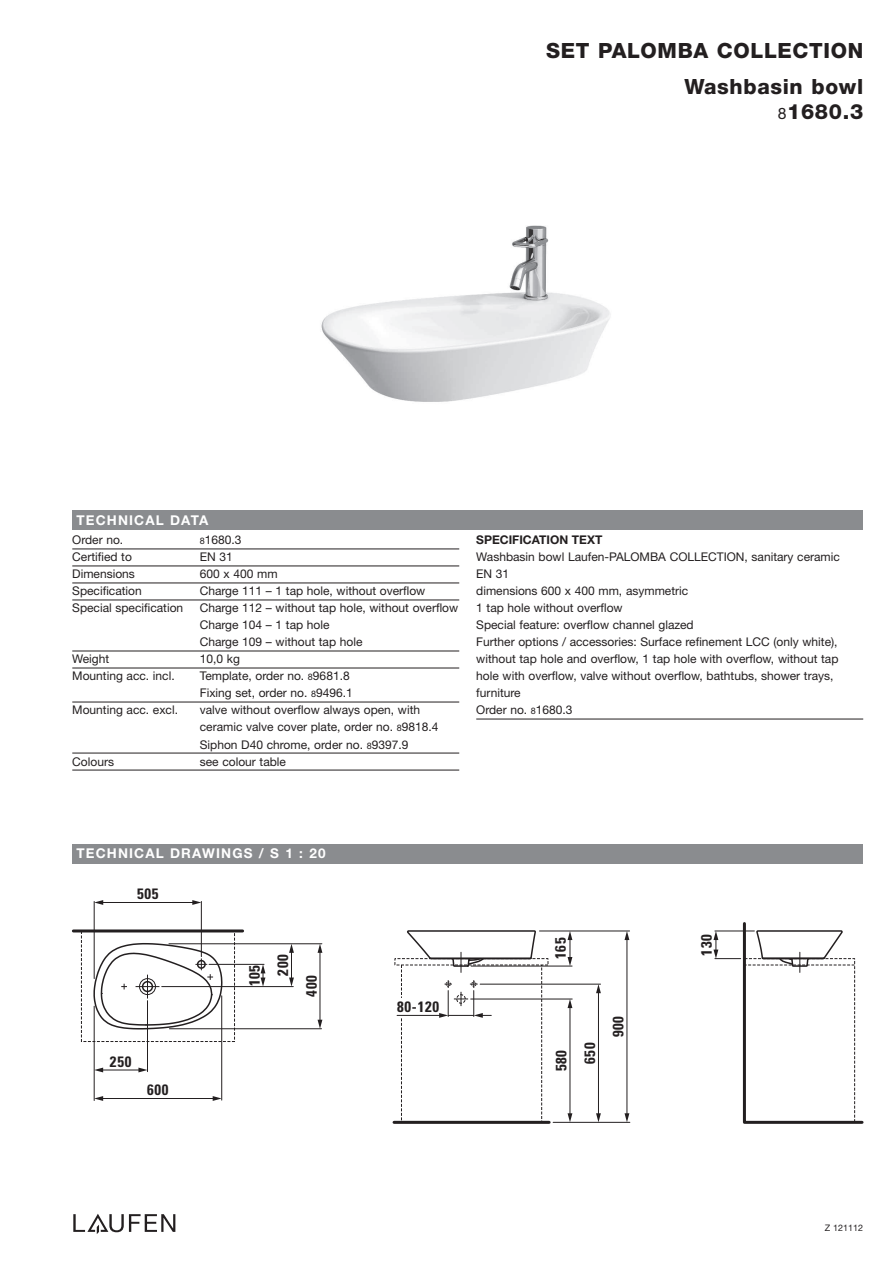
<style>
.page{position:relative;width:893px;height:1263px;background:#fff}
.page>*{position:absolute;margin:0;border:0;box-sizing:border-box;transform-origin:0 0}
.t1{font:800 21px/25.5px "Helvetica Neue";letter-spacing:.03em;color:#231f20;text-align:right}
.t2{font:700 condensed 15px/28.5px "Univers";letter-spacing:.05em;color:#231f20;text-align:center}
.t3{font:700 13.5px "Helvetica Neue";letter-spacing:.085em;color:#fff}
.t4{font:12px/17px "Helvetica Neue";color:#231f20}
.t5{font:700 12px "Helvetica Neue";color:#231f20}
.t6{font:9px "Helvetica Neue";color:#231f20}
.s1{font-weight:400;font-size:15.75px}
.s2{font-size:9px}
</style>
<div class="page">
<svg style="left:73px;top:1214px;width:102px;height:20px"></svg>
<div style="left:72px;top:844px;width:791px;height:19px;background:#8a8c8f"></div>
<div style="left:72px;top:510px;width:791px;height:19px;background:#8a8c8f"></div>
<img style="left:321px;top:225px;width:290px;height:177px">
<svg style="left:93px;top:942px;width:130px;height:88px"></svg>
<hr style="left:147px;top:1001px;width:1px;height:71px;background:#231f20">
<svg style="left:95px;top:1067px;width:8px;height:5px"></svg>
<svg style="left:138px;top:1067px;width:10px;height:5px"></svg>
<hr style="left:102px;top:1070px;width:37px;height:1px;background:#231f20">
<hr style="left:169px;top:943px;width:153px;height:1px;background:#231f20">
<hr style="left:169px;top:1028px;width:152px;height:1px;background:#231f20">
<svg style="left:318px;top:944px;width:4px;height:9px"></svg>
<svg style="left:318px;top:1020px;width:4px;height:9px"></svg>
<hr style="left:320px;top:952px;width:1px;height:68px;background:#231f20">
<hr style="left:162px;top:986px;width:131px;height:1px;background:#231f20">
<svg style="left:289px;top:944px;width:5px;height:42px"></svg>
<svg style="left:261px;top:964px;width:4px;height:22px"></svg>
<hr style="left:394px;top:1121px;width:155px;height:3px;background:#231f20">
<svg style="left:568px;top:932px;width:4px;height:26px"></svg>
<hr style="left:221px;top:996px;width:1px;height:104px;background:#231f20">
<svg style="left:94px;top:1096px;width:9px;height:5px"></svg>
<svg style="left:213px;top:1096px;width:9px;height:5px"></svg>
<hr style="left:102px;top:1098px;width:111px;height:1px;background:#231f20">
<hr style="left:94px;top:1006px;width:1px;height:94px;background:#231f20">
<hr style="left:73px;top:929px;width:170px;height:3px;background:#231f20">
<svg style="left:394px;top:958px;width:237px;height:165px"></svg>
<div style="left:81px;top:930px;width:154px;height:112px;border:1px dashed #231f20"></div>
<hr style="left:397px;top:1015px;width:43px;height:1px;background:#231f20">
<hr style="left:553px;top:1122px;width:77px;height:1px;background:#231f20">
<svg style="left:624px;top:1113px;width:5px;height:9px"></svg>
<svg style="left:624px;top:932px;width:5px;height:8px"></svg>
<hr style="left:627px;top:939px;width:1px;height:175px;background:#231f20">
<hr style="left:539px;top:931px;width:91px;height:1px;background:#231f20">
<hr style="left:480px;top:984px;width:120px;height:1px;background:#231f20">
<svg style="left:596px;top:984px;width:5px;height:9px"></svg>
<svg style="left:596px;top:1113px;width:5px;height:9px"></svg>
<hr style="left:598px;top:992px;width:1px;height:122px;background:#231f20">
<svg style="left:568px;top:1000px;width:4px;height:8px"></svg>
<svg style="left:568px;top:1113px;width:4px;height:9px"></svg>
<hr style="left:570px;top:1007px;width:1px;height:107px;background:#231f20">
<hr style="left:471px;top:999px;width:101px;height:1px;background:#231f20">
<svg style="left:405px;top:930px;width:131px;height:88px"></svg>
<svg style="left:713px;top:922px;width:151px;height:202px"></svg>
<hr style="left:715px;top:931px;width:39px;height:1px;background:#231f20">
<hr style="left:209px;top:964px;width:55px;height:1px;background:#231f20">
<hr style="left:94px;top:901px;width:1px;height:77px;background:#231f20">
<hr style="left:201px;top:901px;width:1px;height:56px;background:#231f20">
<svg style="left:94px;top:900px;width:9px;height:5px"></svg>
<svg style="left:192px;top:900px;width:9px;height:5px"></svg>
<hr style="left:103px;top:902px;width:90px;height:1px;background:#231f20">
<hr style="left:72px;top:549px;width:387px;height:1px;background:#231f20">
<hr style="left:72px;top:566px;width:387px;height:1px;background:#231f20">
<hr style="left:72px;top:583px;width:387px;height:1px;background:#231f20">
<hr style="left:72px;top:600px;width:387px;height:1px;background:#231f20">
<hr style="left:72px;top:651px;width:387px;height:1px;background:#231f20">
<hr style="left:72px;top:668px;width:387px;height:1px;background:#231f20">
<hr style="left:72px;top:702px;width:387px;height:1px;background:#231f20">
<hr style="left:72px;top:753px;width:387px;height:1px;background:#231f20">
<hr style="left:72px;top:770px;width:387px;height:1px;background:#231f20">
<hr style="left:476px;top:719px;width:387px;height:1px;background:#231f20">
<h1 class="t1" style="left:546px;top:39px;width:318px">SET PALOMBA COLLECTION</h1>
<h1 class="t1" style="left:684px;top:75px;width:180px">Washbasin bowl<br><span class="s1">8</span>1680.3</h1>
<p class="t3" style="left:77px;top:515px;width:133px">TECHNICAL DATA</p>
<p class="t4" style="left:72px;top:533px;width:53px">Order no.</p>
<p class="t4" style="left:200px;top:533px;width:43px"><span class="s2">8</span>1680.3</p>
<p class="t4" style="left:72px;top:550px;width:61px">Certified to</p>
<p class="t4" style="left:200px;top:550px;width:35px">EN 31</p>
<p class="t4" style="left:72px;top:567px;width:64px">Dimensions</p>
<p class="t4" style="left:200px;top:567px;width:79px">600 x 400 mm</p>
<p class="t4" style="left:72px;top:584px;width:71px">Specification</p>
<p class="t4" style="left:200px;top:584px;width:227px">Charge 111 – 1 tap hole, without overflow</p>
<p class="t4" style="left:72px;top:601px;width:112px">Special specification</p>
<p class="t4" style="left:200px;top:601px;width:260px">Charge 112 – without tap hole, without overflow<br>Charge 104 – 1 tap hole<br>Charge 109 – without tap hole</p>
<p class="t4" style="left:72px;top:652px;width:38px">Weight</p>
<p class="t4" style="left:200px;top:652px;width:42px">10,0 kg</p>
<p class="t4" style="left:72px;top:669px;width:104px">Mounting acc. incl.</p>
<p class="t4" style="left:200px;top:669px;width:155px">Template, order no. <span class="s2">8</span>9681.8<br>Fixing set, order no. <span class="s2">8</span>9496.1</p>
<p class="t4" style="left:72px;top:703px;width:107px">Mounting acc. excl.</p>
<p class="t4" style="left:200px;top:703px;width:240px">valve without overflow always open, with ceramic valve cover plate, order no. <span class="s2">8</span>9818.4<br>Siphon D40 chrome, order no. <span class="s2">8</span>9397.9</p>
<p class="t4" style="left:72px;top:754px;width:43px">Colours</p>
<p class="t4" style="left:200px;top:754px;width:88px">see colour table</p>
<p class="t5" style="left:476px;top:536px;width:128px">SPECIFICATION TEXT</p>
<p class="t4" style="left:476px;top:550px;width:365px">Washbasin bowl Laufen-PALOMBA COLLECTION, sanitary ceramic EN 31<br>dimensions 600 x 400 mm, asymmetric<br>1 tap hole without overflow<br>Special feature: overflow channel glazed<br>Further options / accessories: Surface refinement LCC (only white), without tap hole and overflow, 1 tap hole with overflow, without tap hole with overflow, valve without overflow, bathtubs, shower trays, furniture<br>Order no. <span class="s2">8</span>1680.3</p>
<p class="t3" style="left:77px;top:849px;width:251px">TECHNICAL DRAWINGS / S 1 : 20</p>
<p class="t2" style="left:137px;top:881px;width:23px">505</p>
<p class="t2" style="left:110px;top:1049px;width:23px">250</p>
<p class="t2" style="left:147px;top:1077px;width:23px">600</p>
<p class="t2" style="left:242px;top:986px;width:22px;rotate:-90deg">105</p>
<p class="t2" style="left:270px;top:976px;width:23px;rotate:-90deg">200</p>
<p class="t2" style="left:299px;top:997px;width:23px;rotate:-90deg">400</p>
<p class="t2" style="left:397px;top:994px;width:44px">80-120</p>
<p class="t2" style="left:548px;top:959px;width:23px;rotate:-90deg">165</p>
<p class="t2" style="left:548px;top:1071px;width:30px;rotate:-90deg">580<br>650</p>
<p class="t2" style="left:605px;top:1037px;width:23px;rotate:-90deg">900</p>
<p class="t2" style="left:694px;top:955px;width:23px;rotate:-90deg">130</p>
<p class="t6" style="left:825px;top:1224px;width:40px">Z 121112</p>
</div>
